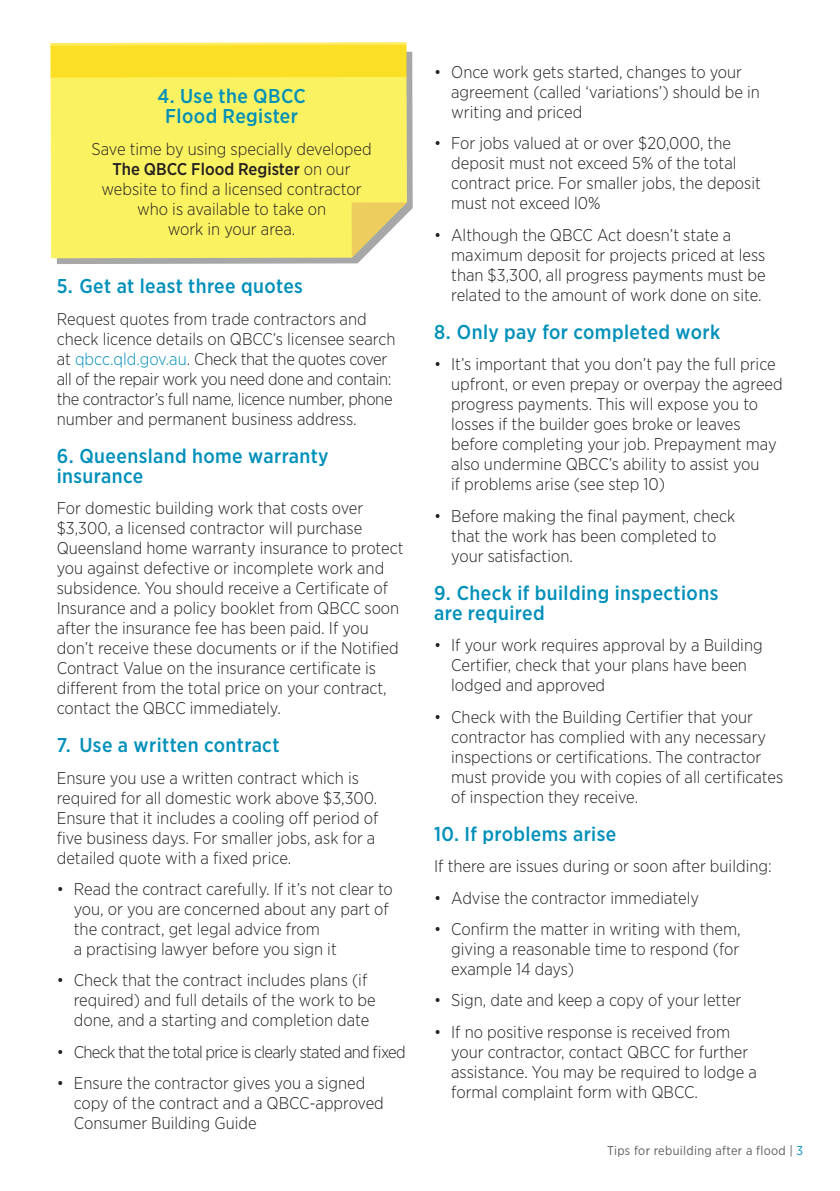
<style>
.page{position:relative;width:840px;height:1191px;background:#fff}
.page>*{position:absolute;margin:0;border:0;box-sizing:border-box;transform-origin:0 0}
.t1{font:500 20px/20px "Gotham Narrow";letter-spacing:.02em;color:#0090ba}
.t2{font:300 17px/20px "Gotham Narrow";color:#231f20}
.t3{font:300 17px "Gotham Narrow";letter-spacing:-.04em;color:#231f20}
.t4{font:12.8px "Gotham Narrow";letter-spacing:.025em;color:#5f5f62}
.s1{font-weight:500}
.s2{color:#0090ba}
</style>
<div class="page">
<svg style="left:56px;top:52px;width:356px;height:212px;fill:#a7a7a8"></svg>
<div style="left:50px;top:78px;width:356px;height:180px;background:#fbf261"></div>
<svg style="left:50px;top:42px;width:356px;height:36px;background:#fbe02d"></svg>
<svg style="left:351px;top:202px;width:55px;height:56px"></svg>
<p class="t1" style="left:157px;top:86px;width:150px;text-align:center">4. Use the QBCC<br>Flood Register</p>
<p class="t2" style="left:91px;top:138px;width:282px;text-align:center">Save time by using specially developed<br><span class="s1">The QBCC Flood Register</span> on our website to find a licensed contractor who is available to take on<br>work in your area.</p>
<p class="t1" style="left:57px;top:276px;width:247px">5. Get at least three quotes</p>
<p class="t2" style="left:57px;top:308px;width:340px">Request quotes from trade contractors and check licence details on QBCC’s licensee search at <span class="s2">qbcc.qld.gov.au</span>. Check that the quotes cover all of the repair work you need done and contain: the contractor’s full name, licence number, phone number and permanent business address.</p>
<p class="t1" style="left:57px;top:445px;width:273px">6. Queensland home warranty insurance</p>
<p class="t2" style="left:57px;top:498px;width:348px">For domestic building work that costs over $3,300, a licensed contractor will purchase Queensland home warranty insurance to protect you against defective or incomplete work and subsidence. You should receive a Certificate of Insurance and a policy booklet from QBCC soon after the insurance fee has been paid. If you don’t receive these documents or if the Notified Contract Value on the insurance certificate is different from the total price on your contract, contact the QBCC immediately.</p>
<p class="t1" style="left:57px;top:735px;width:224px">7. Use a written contract</p>
<p class="t2" style="left:57px;top:767px;width:323px">Ensure you use a written contract which is required for all domestic work above $3,300.<br>Ensure that it includes a cooling off period of five business days. For smaller jobs, ask for a detailed quote with a fixed price.</p>
<p class="t2" style="left:74px;top:878px;width:320px;text-indent:-17px">• Read the contract carefully. If it’s not clear to you, or you are concerned about any part of the contract, get legal advice from<br>a practising lawyer before you sign it</p>
<p class="t2" style="left:74px;top:970px;width:303px;text-indent:-17px">• Check that the contract includes plans (if required) and full details of the work to be done, and a starting and completion date</p>
<p class="t3" style="left:57px;top:1041px;width:350px">• Check that the total price is clearly stated and fixed</p>
<p class="t2" style="left:74px;top:1072px;width:311px;text-indent:-17px">• Ensure the contractor gives you a signed copy of the contract and a QBCC-approved<br>Consumer Building Guide</p>
<p class="t2" style="left:451px;top:62px;width:310px;text-indent:-17px">• Once work gets started, changes to your agreement (called ‘variations’) should be in writing and priced</p>
<p class="t2" style="left:451px;top:133px;width:311px;text-indent:-17px">• For jobs valued at or over $20,000, the deposit must not exceed 5% of the total contract price. For smaller jobs, the deposit must not exceed l0%</p>
<p class="t2" style="left:451px;top:224px;width:316px;text-indent:-17px">• Although the QBCC Act doesn’t state a maximum deposit for projects priced at less than $3,300, all progress payments must be related to the amount of work done on site.</p>
<p class="t1" style="left:434px;top:322px;width:287px">8. Only pay for completed work</p>
<p class="t2" style="left:451px;top:354px;width:333px;text-indent:-17px">• It’s important that you don’t pay the full price upfront, or even prepay or overpay the agreed progress payments. This will expose you to losses if the builder goes broke or leaves before completing your job. Prepayment may also undermine QBCC’s ability to assist you<br>if problems arise (see step 10)</p>
<p class="t2" style="left:451px;top:505px;width:285px;text-indent:-17px">• Before making the final payment, check that the work has been completed to your satisfaction.</p>
<p class="t1" style="left:434px;top:582px;width:285px">9. Check if building inspections are required</p>
<p class="t2" style="left:451px;top:635px;width:313px;text-indent:-17px">• If your work requires approval by a Building<br>Certifier, check that your plans have been lodged and approved</p>
<p class="t2" style="left:451px;top:706px;width:333px;text-indent:-17px">• Check with the Building Certifier that your contractor has complied with any necessary inspections or certifications. The contractor must provide you with copies of all certificates of inspection they receive.</p>
<p class="t1" style="left:434px;top:823px;width:183px">10. If problems arise</p>
<p class="t2" style="left:434px;top:855px;width:339px">If there are issues during or soon after building:</p>
<p class="t2" style="left:434px;top:887px;width:266px">• Advise the contractor immediately</p>
<p class="t2" style="left:451px;top:918px;width:291px;text-align:justify;text-indent:-17px">• Confirm the matter in writing with them, giving a reasonable time to respond (for example 14 days)</p>
<p class="t2" style="left:434px;top:989px;width:308px">• Sign, date and keep a copy of your letter</p>
<p class="t2" style="left:451px;top:1021px;width:307px;text-indent:-17px">• If no positive response is received from your contractor, contact QBCC for further assistance. You may be required to lodge a formal complaint form with QBCC.</p>
<p class="t4" style="left:606px;top:1142px;width:197px">Tips for rebuilding after a flood | <span class="s2">3</span></p>
</div>
